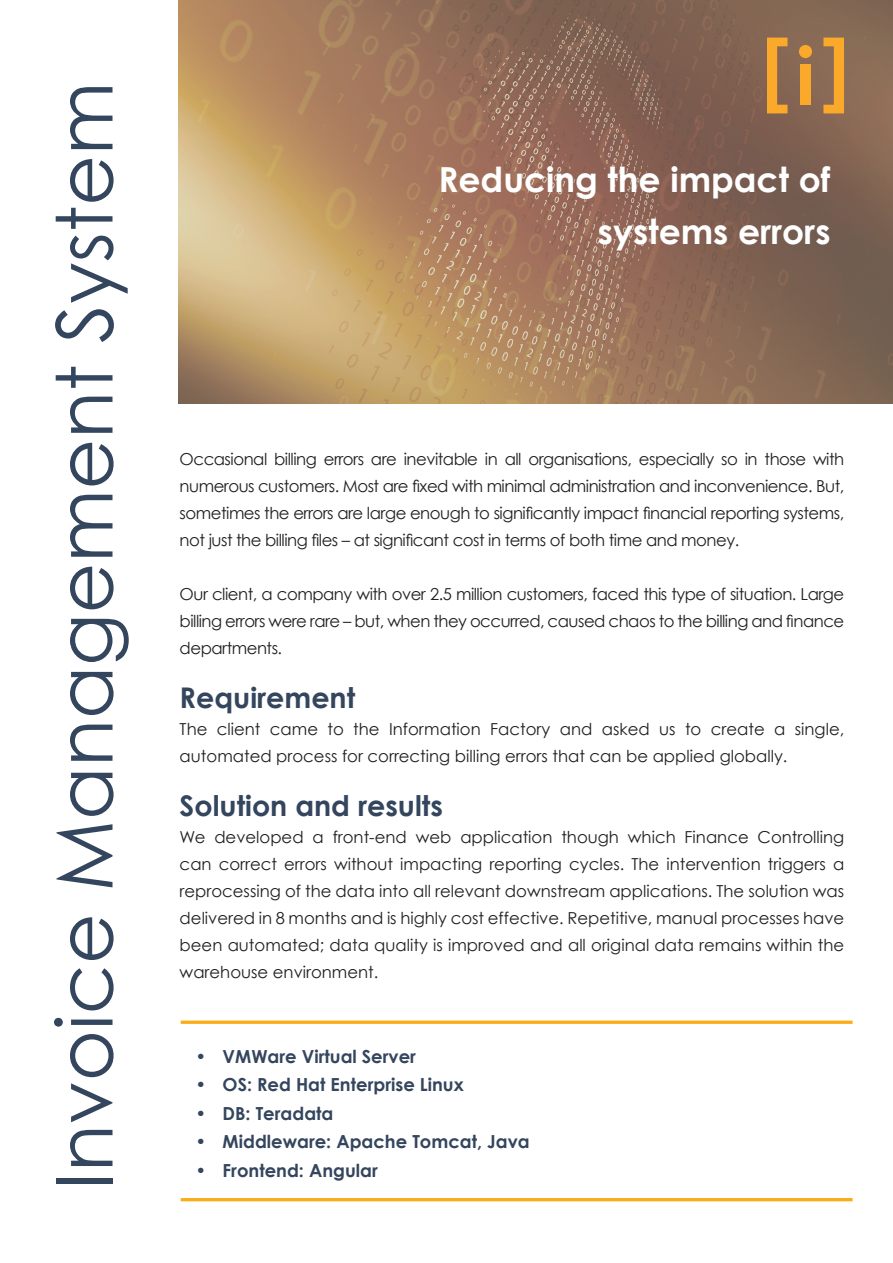
<style>
.page{position:relative;width:893px;height:1263px;background:#fff}
.page>*{position:absolute;margin:0;border:0;box-sizing:border-box;transform-origin:0 0}
.t1{font:78px "Century Gothic";color:#34455e}
.t2{font:700 34.5px/52.5px "Century Gothic";color:#fff;text-align:right}
.t3{font:700 28.5px "Century Gothic";color:#34455e}
.t4{font:700 18px "Century Gothic";color:#34455e}
.t5{font:16.5px/27px "Century Gothic";color:#231f20;text-align:justify}
</style>
<div class="page">
<svg style="left:179px;top:0;width:714px;height:404px;background:#9f7c5e"></svg>
<svg style="left:181px;top:1020px;width:672px;height:4px;background:#fabb40"></svg>
<hr style="left:181px;top:1198px;width:672px;height:3px;background:#faad19">
<svg style="left:767px;top:38px;width:77px;height:75px;background:#b88342"></svg>
<h1 class="t1" style="left:37px;top:1189px;width:1109px;rotate:-90deg">Invoice Management System</h1>
<h2 class="t2" style="left:438px;top:152px;width:393px">Reducing the impact of systems errors</h2>
<p class="t5" style="left:180px;top:446px;width:666px">Occasional billing errors are inevitable in all organisations, especially so in those with numerous customers. Most are fixed with minimal administration and inconvenience. But, sometimes the errors are large enough to significantly impact financial reporting systems, not just the billing files – at significant cost in terms of both time and money.</p>
<p class="t5" style="left:180px;top:581px;width:666px">Our client, a company with over 2.5 million customers, faced this type of situation. Large billing errors were rare – but, when they occurred, caused chaos to the billing and finance departments.</p>
<h3 class="t3" style="left:180px;top:680px;width:177px">Requirement</h3>
<p class="t5" style="left:180px;top:716px;width:666px">The client came to the Information Factory and asked us to create a single, automated process for correcting billing errors that can be applied globally.</p>
<h3 class="t3" style="left:180px;top:788px;width:265px">Solution and results</h3>
<p class="t5" style="left:180px;top:824px;width:666px">We developed a front-end web application though which Finance Controlling can correct errors without impacting reporting cycles. The intervention triggers a reprocessing of the data into all relevant downstream applications. The solution was delivered in 8 months and is highly cost effective. Repetitive, manual processes have been automated; data quality is improved and all original data remains within the warehouse environment.</p>
<p class="t4" style="left:196px;top:1045px;width:222px">• VMWare Virtual Server</p>
<p class="t4" style="left:196px;top:1073px;width:270px">• OS: Red Hat Enterprise Linux</p>
<p class="t4" style="left:196px;top:1102px;width:139px">• DB: Teradata</p>
<p class="t4" style="left:196px;top:1130px;width:336px">• Middleware: Apache Tomcat, Java</p>
<p class="t4" style="left:196px;top:1159px;width:184px">• Frontend: Angular</p>
</div>
